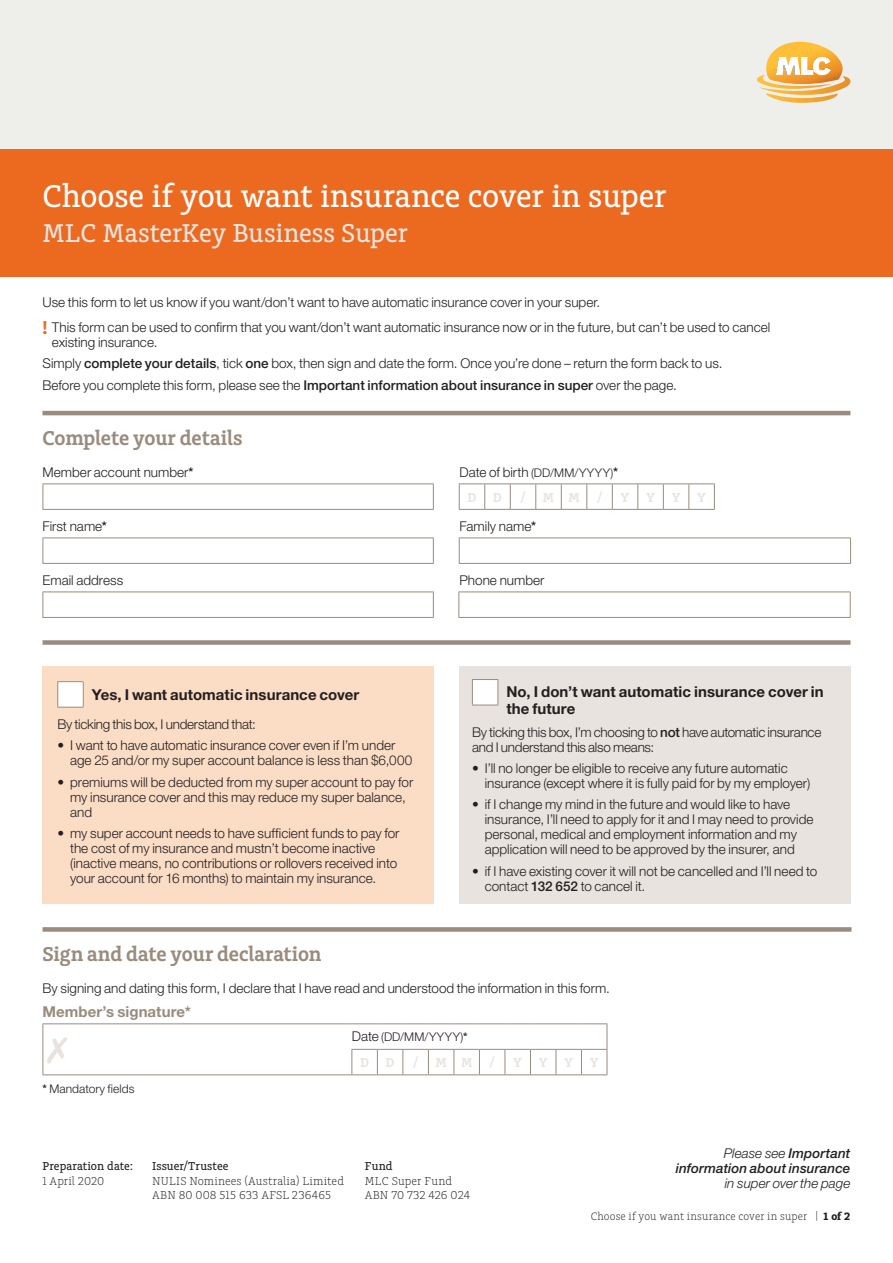
<style>
.page{position:relative;width:893px;height:1263px;background:#fff}
.page>*{position:absolute;margin:0;border:0;box-sizing:border-box;transform-origin:0 0}
.t1{font:500 33px "Charlie Std";letter-spacing:-.005em;color:#fff}
.t2{font:500 27px "Charlie Std";letter-spacing:-.005em;color:#e6e4df}
.t3{font:600 21px "Charlie Std";letter-spacing:-.005em;color:#998b7d}
.t4{font:700 15px/17.2px "Helvetica Neue LT Std";letter-spacing:.005em;color:#231f20}
.t5{font:700 15px "Helvetica Neue LT Std";letter-spacing:.005em;color:#998b7d}
.t6{font:300 13.5px/15px "Helvetica Neue LT Std";color:#231f20}
.t7{font:300 13.5px/15px "Helvetica Neue LT Std";letter-spacing:-.02em;color:#231f20}
.t8{font:italic 500 13.5px/15px "Helvetica Neue LT Std";letter-spacing:.005em;color:#231f20;text-align:right}
.t9{font:600 13.5px "Charlie Std";letter-spacing:1.235em;color:#e8e3df}
.t10{font:italic 300 13.5px "Helvetica Neue LT Std";color:#231f20}
.t11{font:300 12px/14.2px "Charlie Std";letter-spacing:.005em;color:#231f20}
.t12{font:300 12px "Helvetica Neue LT Std";letter-spacing:.005em;color:#231f20}
.t13{font:500 12px "Charlie Std";letter-spacing:.005em;color:#231f20}
.t14{font:300 11.25px "Charlie Std";letter-spacing:.01em;color:#231f20}
.s1{font-family:"Charlie Std";font-weight:700;font-size:19.5px;color:#ec6a20}
.s2{font-weight:500}
.s3{font-size:13.5px}
.s4{font-weight:500;font-size:13.5px}
.s5{font-weight:300}
.s6{font-weight:700}
</style>
<div class="page">
<div style="left:0;top:0;width:893px;height:150px;background:#eeeeeb"></div>
<div style="left:0;top:149px;width:893px;height:127px;background:#ec6a20"></div>
<svg style="left:757px;top:42px;width:93px;height:61px"></svg>
<div style="left:43px;top:927px;width:808px;height:5px;background:#998b7d"></div>
<hr style="left:43px;top:1023px;width:309px;height:1px;background:#998b7d">
<svg style="left:351px;top:1023px;width:257px;height:52px"></svg>
<hr style="left:43px;top:1074px;width:309px;height:1px;background:#998b7d">
<hr style="left:43px;top:411px;width:807px;height:4px;background:#998b7d">
<svg style="left:43px;top:484px;width:1px;height:25px"></svg>
<hr style="left:43px;top:483px;width:391px;height:1px;background:#998b7d">
<svg style="left:433px;top:484px;width:1px;height:25px"></svg>
<hr style="left:43px;top:509px;width:391px;height:1px;background:#998b7d">
<svg style="left:459px;top:483px;width:256px;height:27px"></svg>
<svg style="left:43px;top:538px;width:1px;height:25px"></svg>
<hr style="left:43px;top:537px;width:391px;height:1px;background:#998b7d">
<svg style="left:433px;top:538px;width:1px;height:25px"></svg>
<hr style="left:43px;top:563px;width:391px;height:1px;background:#998b7d">
<svg style="left:459px;top:538px;width:1px;height:25px"></svg>
<hr style="left:459px;top:537px;width:392px;height:1px;background:#998b7d">
<hr style="left:459px;top:563px;width:392px;height:1px;background:#998b7d">
<svg style="left:850px;top:538px;width:1px;height:25px"></svg>
<svg style="left:43px;top:592px;width:1px;height:25px"></svg>
<hr style="left:43px;top:591px;width:391px;height:1px;background:#998b7d">
<svg style="left:433px;top:592px;width:1px;height:25px"></svg>
<hr style="left:43px;top:617px;width:391px;height:1px;background:#998b7d">
<svg style="left:458px;top:592px;width:1px;height:25px"></svg>
<hr style="left:458px;top:591px;width:392px;height:1px;background:#998b7d">
<hr style="left:458px;top:617px;width:392px;height:1px;background:#998b7d">
<svg style="left:850px;top:592px;width:1px;height:25px"></svg>
<div style="left:43px;top:666px;width:391px;height:237px;background:#fbdcc5"></div>
<svg style="left:57px;top:681px;width:27px;height:27px"></svg>
<div style="left:459px;top:666px;width:391px;height:237px;background:#e8e3df"></div>
<svg style="left:472px;top:679px;width:27px;height:27px"></svg>
<div style="left:43px;top:640px;width:807px;height:5px;background:#998b7d"></div>
<svg style="left:43px;top:1024px;width:25px;height:50px"></svg>
<h1 class="t1" style="left:43px;top:177px;width:626px">Choose if you want insurance cover in super</h1>
<h2 class="t2" style="left:43px;top:218px;width:367px">MLC MasterKey Business Super</h2>
<p class="t6" style="left:43px;top:290px;width:729px;line-height:24.5px">Use this form to let us know if you want/don’t want to have automatic insurance cover in your super.<br><span class="s1">!</span> This form can be used to confirm that you want/don’t want automatic insurance now or in the future, but can’t be used to cancel</p>
<p class="t6" style="left:43px;top:331px;width:681px;line-height:21.5px;text-indent:9px">existing insurance.<br>Simply <span class="s2">complete your details</span>, tick <span class="s2">one</span> box, then sign and date the form. Once you’re done – return the form back to us.<br>Before you complete this form, please see the <span class="s2">Important information about insurance in super</span> over the page.</p>
<h3 class="t3" style="left:43px;top:426px;width:202px">Complete your details</h3>
<p class="t6" style="left:43px;top:464px;width:153px">Member account number<span class="s2">*</span></p>
<p class="t12" style="left:460px;top:465px;width:160px"><span class="s3">Date of birth</span> (DD/MM/YYYY)<span class="s4">*</span></p>
<p class="t9" style="left:468px;top:489px;width:36px">D D</p>
<p class="t9" style="left:521px;top:489px;width:6px">/</p>
<p class="t9" style="left:543px;top:489px;width:39px">M M</p>
<p class="t9" style="left:597px;top:489px;width:6px">/</p>
<p class="t9" style="left:621px;top:489px;width:87px">YYYY</p>
<p class="t6" style="left:43px;top:518px;width:66px">First name<span class="s2">*</span></p>
<p class="t6" style="left:460px;top:518px;width:78px">Family name<span class="s2">*</span></p>
<p class="t6" style="left:43px;top:573px;width:82px">Email address</p>
<p class="t6" style="left:460px;top:573px;width:87px">Phone number</p>
<p class="t4" style="left:92px;top:685px;width:269px">Yes, I want automatic insurance cover</p>
<p class="t7" style="left:57px;top:716px;width:200px">By ticking this box, I understand that:</p>
<p class="t6" style="left:70px;top:738px;width:344px;text-indent:-13px">• I want to have automatic insurance cover even if I’m under age 25 and/or my super account balance is less than $6,000</p>
<p class="t6" style="left:70px;top:774px;width:345px;text-indent:-13px">• premiums will be deducted from my super account to pay for my insurance cover and this may reduce my super balance, and</p>
<p class="t6" style="left:70px;top:825px;width:331px;text-indent:-13px">• my super account needs to have sufficient funds to pay for the cost of my insurance and mustn’t become inactive (inactive means, no contributions or rollovers received into your account for 16 months) to maintain my insurance.</p>
<p class="t4" style="left:506px;top:683px;width:319px">No, I don’t want automatic insurance cover in the future</p>
<p class="t7" style="left:472px;top:724px;width:351px">By ticking this box, I’m choosing to <span class="s2">not</span> have automatic insurance and I understand this also means:</p>
<p class="t6" style="left:485px;top:760px;width:327px;text-indent:-13px">• I’ll no longer be eligible to receive any future automatic insurance (except where it is fully paid for by my employer)</p>
<p class="t6" style="left:485px;top:797px;width:330px;text-indent:-13px">• if I change my mind in the future and would like to have insurance, I’ll need to apply for it and I may need to provide personal, medical and employment information and my application will need to be approved by the insurer, and</p>
<p class="t6" style="left:485px;top:863px;width:334px;text-indent:-13px">• if I have existing cover it will not be cancelled and I’ll need to contact <span class="s2">132 652</span> to cancel it.</p>
<h3 class="t3" style="left:43px;top:942px;width:280px">Sign and date your declaration</h3>
<p class="t6" style="left:43px;top:981px;width:569px">By signing and dating this form, I declare that I have read and understood the information in this form.</p>
<p class="t5" style="left:43px;top:1002px;width:150px">Member’s signature*</p>
<p class="t12" style="left:352px;top:1030px;width:117px"><span class="s3">Date</span> (DD/MM/YYYY)<span class="s2">*</span></p>
<p class="t9" style="left:360px;top:1055px;width:36px">D D</p>
<p class="t9" style="left:413px;top:1055px;width:6px">/</p>
<p class="t9" style="left:435px;top:1055px;width:39px">M M</p>
<p class="t9" style="left:490px;top:1055px;width:6px">/</p>
<p class="t9" style="left:513px;top:1055px;width:87px">YYYY</p>
<p class="t12" style="left:43px;top:1081px;width:93px"><span class="s2">*</span> Mandatory fields</p>
<p class="t13" style="left:43px;top:1159px;width:92px">Preparation date:</p>
<p class="t11" style="left:43px;top:1173px;width:63px">1 April 2020</p>
<p class="t13" style="left:152px;top:1159px;width:78px">Issuer/Trustee</p>
<p class="t11" style="left:152px;top:1173px;width:193px">NULIS Nominees (Australia) Limited<br>ABN 80 008 515 633 AFSL 236465</p>
<p class="t13" style="left:365px;top:1159px;width:29px">Fund</p>
<p class="t11" style="left:365px;top:1173px;width:107px">MLC Super Fund<br>ABN 70 732 426 024</p>
<p class="t8" style="left:676px;top:1145px;width:176px"><span class="s5">Please see</span> Important information about insurance</p>
<p class="t10" style="left:725px;top:1175px;width:127px">in super over the page</p>
<p class="t14" style="left:591px;top:1210px;width:261px">Choose if you want insurance cover in super | <span class="s6">1 of 2</span></p>
</div>
